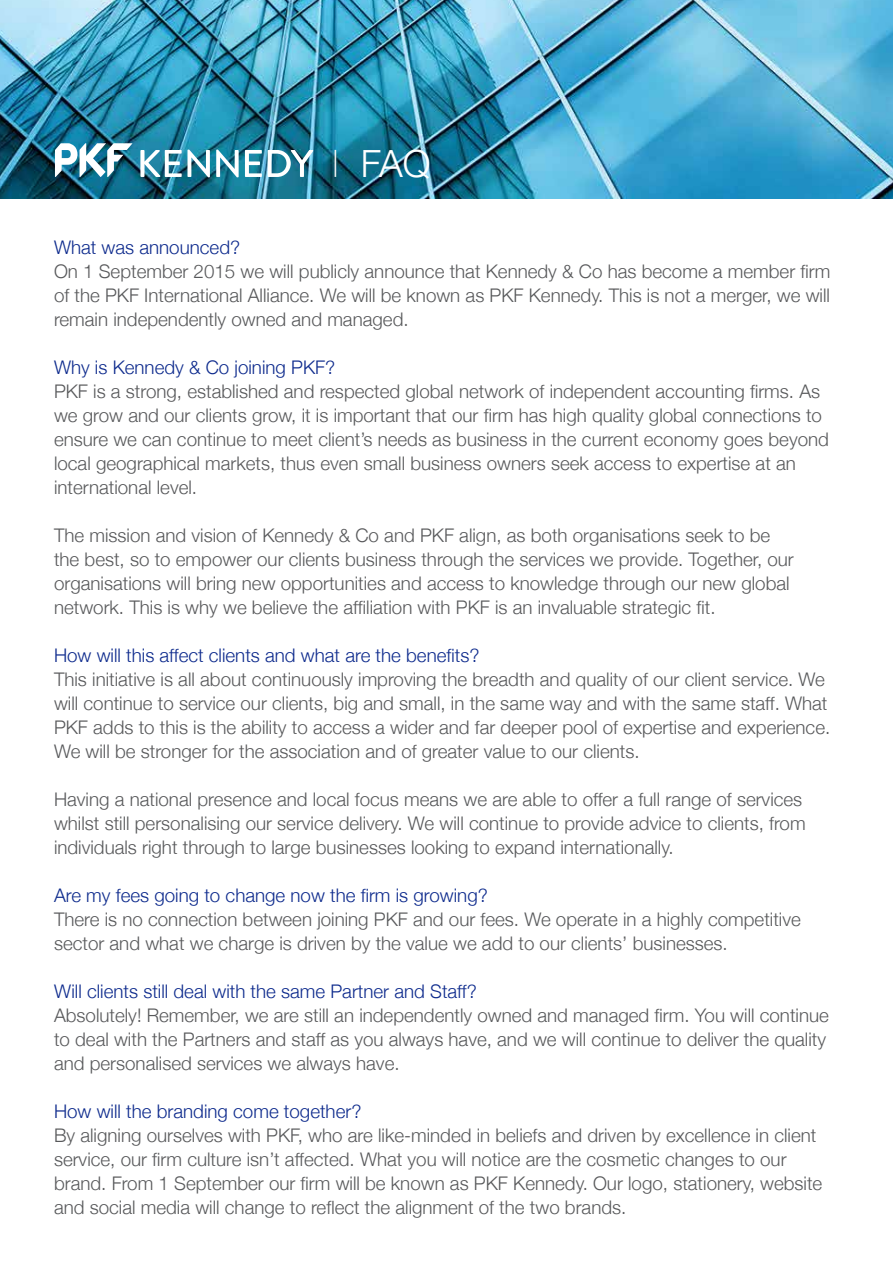
<style>
.page{position:relative;width:893px;height:1263px;background:#fff}
.page>*{position:absolute;margin:0;border:0;box-sizing:border-box;transform-origin:0 0}
.t1{font:300 37.5px "Helvetica Neue";color:#fff}
.t2{font:300 18.75px/24px "Helvetica Neue";color:#58595b}
.t3{font:300 18.75px "Helvetica Neue";color:#0e2b8d}
</style>
<div class="page">
<img style="left:0;top:0;width:893px;height:198px">
<img style="left:55px;top:143px;width:258px;height:34px">
<h1 class="t1" style="left:333px;top:133px;width:99px"><sup>|</sup> FAQ</h1>
<p class="t3" style="left:54px;top:232px;width:188px">What was announced?</p>
<p class="t2" style="left:54px;top:258px;width:778px;text-align:justify">On 1 September 2015 we will publicly announce that Kennedy &amp; Co has become a member firm of the PKF International Alliance. We will be known as PKF Kennedy. This is not a merger, we will remain independently owned and managed.</p>
<p class="t3" style="left:54px;top:352px;width:283px">Why is Kennedy &amp; Co joining PKF?</p>
<p class="t2" style="left:54px;top:378px;width:776px">PKF is a strong, established and respected global network of independent accounting firms. As we grow and our clients grow, it is important that our firm has high quality global connections to ensure we can continue to meet client’s needs as business in the current economy goes beyond local geographical markets, thus even small business owners seek access to expertise at an international level.</p>
<p class="t2" style="left:54px;top:522px;width:741px">The mission and vision of Kennedy &amp; Co and PKF align, as both organisations seek to be the best, so to empower our clients business through the services we provide. Together, our organisations will bring new opportunities and access to knowledge through our new global network. This is why we believe the affiliation with PKF is an invaluable strategic fit.</p>
<p class="t3" style="left:54px;top:640px;width:427px">How will this affect clients and what are the benefits?</p>
<p class="t2" style="left:54px;top:666px;width:778px">This initiative is all about continuously improving the breadth and quality of our client service. We will continue to service our clients, big and small, in the same way and with the same staff. What PKF adds to this is the ability to access a wider and far deeper pool of expertise and experience.<br>We will be stronger for the association and of greater value to our clients.</p>
<p class="t2" style="left:54px;top:786px;width:753px">Having a national presence and local focus means we are able to offer a full range of services whilst still personalising our service delivery. We will continue to provide advice to clients, from individuals right through to large businesses looking to expand internationally.</p>
<p class="t3" style="left:54px;top:880px;width:435px">Are my fees going to change now the firm is growing?</p>
<p class="t2" style="left:54px;top:906px;width:748px">There is no connection between joining PKF and our fees. We operate in a highly competitive sector and what we charge is driven by the value we add to our clients’ businesses.</p>
<p class="t3" style="left:54px;top:976px;width:424px">Will clients still deal with the same Partner and Staff?</p>
<p class="t2" style="left:54px;top:1002px;width:776px">Absolutely! Remember, we are still an independently owned and managed firm. You will continue to deal with the Partners and staff as you always have, and we will continue to deliver the quality and personalised services we always have.</p>
<p class="t3" style="left:54px;top:1096px;width:309px">How will the branding come together?</p>
<p class="t2" style="left:54px;top:1122px;width:770px">By aligning ourselves with PKF, who are like-minded in beliefs and driven by excellence in client service, our firm culture isn’t affected. What you will notice are the cosmetic changes to our brand. From 1 September our firm will be known as PKF Kennedy. Our logo, stationery, website and social media will change to reflect the alignment of the two brands.</p>
</div>
